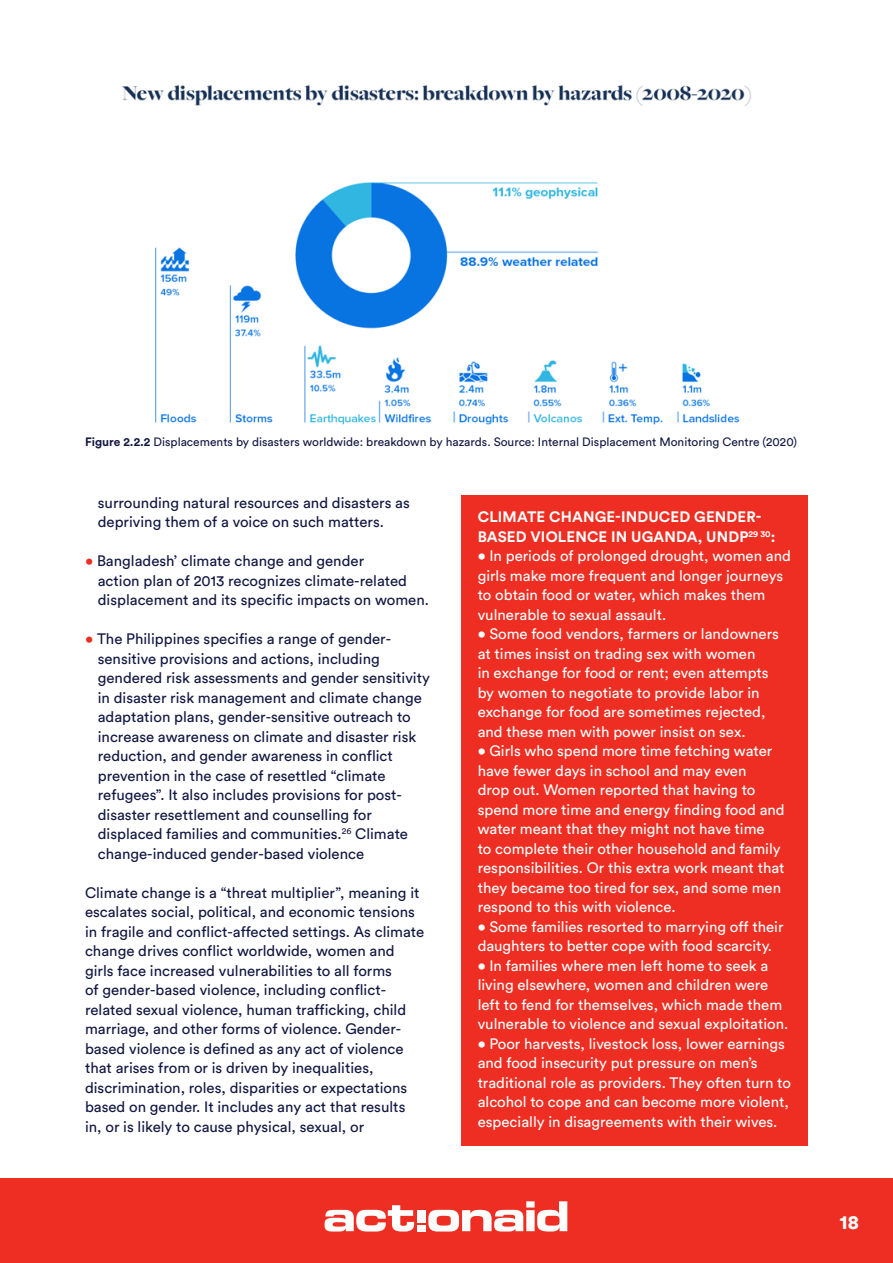
<style>
.page{position:relative;width:893px;height:1263px;background:#fff}
.page>*{position:absolute;margin:0;border:0;box-sizing:border-box;transform-origin:0 0}
.t1{font:900 19.5px "Circular Std";color:#fff}
.t2{font:15px/19.5px "Circular Std";color:#111741}
.t3{font:15px/19.5px "Circular Std";color:#fff}
.t4{font:700 15px/19.5px "Circular Std";letter-spacing:.01em;color:#fff}
.t5{font:12px "Circular Std";color:#111741}
.s1{font-weight:700}
.s2{color:#ee2e22}
</style>
<div class="page">
<div style="left:0;top:1178px;width:893px;height:85px;background:#ee2e22"></div>
<svg style="left:325px;top:1205px;width:89px;height:26px"></svg>
<svg style="left:428px;top:1201px;width:139px;height:30px"></svg>
<div style="left:417px;top:1210px;width:8px;height:12px;background:#fff"></div>
<div style="left:417px;top:1225px;width:8px;height:6px;background:#fff"></div>
<img style="left:121px;top:85px;width:630px;height:340px">
<div style="left:461px;top:495px;width:347px;height:651px;background:#ee2e22"></div>
<p class="t5" style="left:85px;top:434px;width:713px"><span class="s1">Figure 2.2.2</span> Displacements by disasters worldwide: breakdown by hazards. Source: Internal Displacement Monitoring Centre (2020)</p>
<p class="t2" style="left:98px;top:492px;width:313px">surrounding natural resources and disasters as depriving them of a voice on such matters.</p>
<p class="t2" style="left:85px;top:551px;width:281px"><span class="s2">•</span> Bangladesh’ climate change and gender</p>
<p class="t2" style="left:98px;top:570px;width:333px">action plan of 2013 recognizes climate-related displacement and its specific impacts on women.</p>
<p class="t2" style="left:85px;top:629px;width:308px"><span class="s2">•</span> The Philippines specifies a range of gender-</p>
<p class="t2" style="left:98px;top:648px;width:334px">sensitive provisions and actions, including gendered risk assessments and gender sensitivity in disaster risk management and climate change adaptation plans, gender-sensitive outreach to increase awareness on climate and disaster risk reduction, and gender awareness in conflict prevention in the case of resettled “climate refugees”. It also includes provisions for post&shy;disaster resettlement and counselling for displaced families and communities.<sup>26</sup> Climate change-induced gender-based violence</p>
<p class="t2" style="left:85px;top:882px;width:341px">Climate change is a “threat multiplier”, meaning it escalates social, political, and economic tensions in fragile and conflict-affected settings. As climate change drives conflict worldwide, women and girls face increased vulnerabilities to all forms<br>of gender-based violence, including conflict&shy;related sexual violence, human trafficking, child marriage, and other forms of violence. Gender&shy;based violence is defined as any act of violence that arises from or is driven by inequalities, discrimination, roles, disparities or expectations based on gender. It includes any act that results in, or is likely to cause physical, sexual, or</p>
<p class="t4" style="left:478px;top:507px;width:299px">CLIMATE CHANGE-INDUCED GENDER-<br>BASED VIOLENCE IN UGANDA, UNDP<sup>29</sup> <sup>30</sup>:</p>
<p class="t3" style="left:478px;top:546px;width:315px"><span class="s1">•</span> In periods of prolonged drought, women and girls make more frequent and longer journeys to obtain food or water, which makes them vulnerable to sexual assault.</p>
<p class="t3" style="left:478px;top:624px;width:303px"><span class="s1">•</span> Some food vendors, farmers or landowners at times insist on trading sex with women<br>in exchange for food or rent; even attempts by women to negotiate to provide labor in exchange for food are sometimes rejected, and these men with power insist on sex.</p>
<p class="t3" style="left:478px;top:741px;width:309px"><span class="s1">•</span> Girls who spend more time fetching water have fewer days in school and may even<br>drop out. Women reported that having to spend more time and energy finding food and water meant that they might not have time<br>to complete their other household and family responsibilities. Or this extra work meant that they became too tired for sex, and some men respond to this with violence.</p>
<p class="t3" style="left:478px;top:916px;width:307px"><span class="s1">•</span> Some families resorted to marrying off their daughters to better cope with food scarcity.</p>
<p class="t3" style="left:478px;top:955px;width:312px"><span class="s1">•</span> In families where men left home to seek a living elsewhere, women and children were left to fend for themselves, which made them vulnerable to violence and sexual exploitation.</p>
<p class="t3" style="left:478px;top:1033px;width:315px"><span class="s1">•</span> Poor harvests, livestock loss, lower earnings and food insecurity put pressure on men’s traditional role as providers. They often turn to alcohol to cope and can become more violent, especially in disagreements with their wives.</p>
<h1 class="t1" style="left:839px;top:1209px;width:21px">18</h1>
</div>
